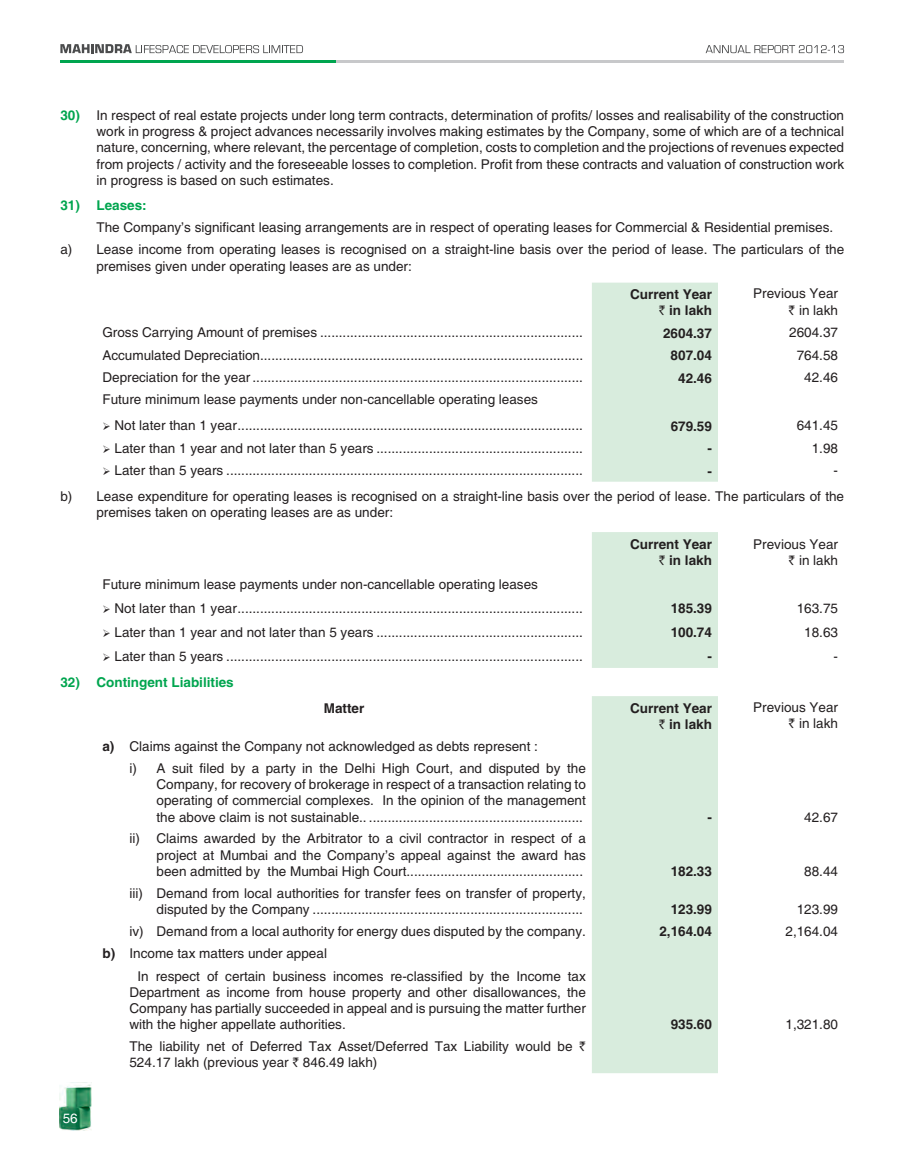
<style>
.page{position:relative;width:897px;height:1163px;background:#fff}
.page>*{position:absolute;margin:0;border:0;box-sizing:border-box;transform-origin:0 0}
.t1{font:13.5px/16.2px "Helvetica";color:#231f20}
.t2{font:700 13.5px/16.2px "Helvetica";color:#231f20;text-align:right}
.t3{font:700 13.5px "Helvetica";color:#00a54f}
.t4{font:13.5px "Helvetica";color:#fff}
.s1{font-weight:700;color:#00a54f}
.s2{font-family:"Rupee";font-weight:400}
.s3{font-family:"Rupee"}
.s4{font-weight:700}
</style>
<div class="page">
<svg style="left:705px;top:45px;width:138px;height:8px"></svg>
<svg style="left:60px;top:44px;width:243px;height:9px"></svg>
<hr style="left:335px;top:61px;width:508px;height:2px;background:#c7c8ca">
<hr style="left:60px;top:61px;width:275px;height:2px;background:#00a54f">
<img style="left:60px;top:1084px;width:32px;height:46px">
<div style="left:592px;top:283px;width:125px;height:199px;background:#d8ecdd"></div>
<div style="left:592px;top:532px;width:125px;height:136px;background:#d8ecdd"></div>
<div style="left:592px;top:696px;width:125px;height:377px;background:#d8ecdd"></div>
<p class="t1" style="left:96px;top:108px;width:749px;text-align:justify;text-indent:-36px"><span class="s1">30)</span> In respect of real estate projects under long term contracts, determination of profits/ losses and realisability of the construction work in progress &amp; project advances necessarily involves making estimates by the Company, some of which are of a technical nature, concerning, where relevant, the percentage of completion, costs to completion and the projections of revenues expected from projects / activity and the foreseeable losses to completion. Profit from these contracts and valuation of construction work in progress is based on such estimates.</p>
<p class="t3" style="left:60px;top:200px;width:88px">31) Leases:</p>
<p class="t1" style="left:60px;top:218px;width:785px;line-height:22.2px;text-indent:36px">The Company’s significant leasing arrangements are in respect of operating leases for Commercial &amp; Residential premises. a) Lease income from operating leases is recognised on a straight-line basis over the period of lease. The particulars of the</p>
<p class="t1" style="left:96px;top:259px;width:317px">premises given under operating leases are as under:</p>
<p class="t2" style="left:630px;top:287px;width:83px">Current Year <span class="s2">`</span> in lakh</p>
<p class="t1" style="left:753px;top:287px;width:86px;text-align:right">Previous Year <span class="s3">`</span> in lakh</p>
<p class="t1" style="left:102px;top:326px;width:482px">Gross Carrying Amount of premises ......................................................................</p>
<p class="t2" style="left:663px;top:326px;width:50px">2604.37</p>
<p class="t1" style="left:789px;top:326px;width:50px">2604.37</p>
<p class="t1" style="left:102px;top:348px;width:482px">Accumulated Depreciation......................................................................................</p>
<p class="t2" style="left:670px;top:349px;width:43px">807.04</p>
<p class="t1" style="left:796px;top:348px;width:43px">764.58</p>
<p class="t1" style="left:102px;top:370px;width:482px">Depreciation for the year ........................................................................................</p>
<p class="t2" style="left:678px;top:371px;width:35px">42.46</p>
<p class="t1" style="left:804px;top:370px;width:35px">42.46</p>
<p class="t1" style="left:114px;top:388px;width:469px;line-height:26px;text-indent:-12px">Future minimum lease payments under non-cancellable operating leases<br>Not later than 1 year ............................................................................................</p>
<p class="t2" style="left:670px;top:419px;width:43px">679.59</p>
<p class="t1" style="left:796px;top:419px;width:43px">641.45</p>
<p class="t1" style="left:114px;top:441px;width:469px">Later than 1 year and not later than 5 years .......................................................</p>
<p class="t2" style="left:707px;top:442px;width:6px">-</p>
<p class="t1" style="left:811px;top:441px;width:28px">1.98</p>
<p class="t1" style="left:114px;top:464px;width:469px">Later than 5 years ...............................................................................................</p>
<p class="t2" style="left:707px;top:464px;width:6px">-</p>
<p class="t1" style="left:60px;top:459px;width:785px;line-height:25.8px;text-indent:772px">- b) Lease expenditure for operating leases is recognised on a straight-line basis over the period of lease. The particulars of the</p>
<p class="t1" style="left:96px;top:506px;width:298px">premises taken on operating leases are as under:</p>
<p class="t2" style="left:630px;top:538px;width:83px">Current Year <span class="s2">`</span> in lakh</p>
<p class="t1" style="left:753px;top:537px;width:86px;text-align:right">Previous Year <span class="s3">`</span> in lakh</p>
<p class="t1" style="left:114px;top:573px;width:469px;line-height:23.9px;text-indent:-12px">Future minimum lease payments under non-cancellable operating leases<br>Not later than 1 year ............................................................................................</p>
<p class="t2" style="left:670px;top:602px;width:43px">185.39</p>
<p class="t1" style="left:796px;top:601px;width:43px">163.75</p>
<p class="t1" style="left:114px;top:625px;width:469px">Later than 1 year and not later than 5 years .......................................................</p>
<p class="t2" style="left:670px;top:626px;width:43px">100.74</p>
<p class="t1" style="left:804px;top:625px;width:35px">18.63</p>
<p class="t1" style="left:114px;top:649px;width:469px">Later than 5 years ...............................................................................................</p>
<p class="t2" style="left:707px;top:650px;width:6px">-</p>
<p class="t1" style="left:833px;top:649px;width:6px">-</p>
<p class="t3" style="left:60px;top:677px;width:175px">32) Contingent Liabilities</p>
<p class="t2" style="left:324px;top:701px;width:42px">Matter</p>
<p class="t2" style="left:630px;top:701px;width:83px">Current Year <span class="s2">`</span> in lakh</p>
<p class="t1" style="left:753px;top:700px;width:86px;text-align:right">Previous Year <span class="s3">`</span> in lakh</p>
<p class="t1" style="left:129px;top:736px;width:458px;line-height:22.4px;text-indent:-27px"><span class="s4">a)</span> Claims against the Company not acknowledged as debts represent :<br>i) A suit filed by a party in the Delhi High Court, and disputed by the</p>
<p class="t1" style="left:156px;top:778px;width:431px;text-align:justify">Company, for recovery of brokerage in respect of a transaction relating to operating of commercial complexes. In the opinion of the management the above claim is not sustainable.. .........................................................</p>
<p class="t2" style="left:707px;top:810px;width:6px">-</p>
<p class="t1" style="left:804px;top:810px;width:35px">42.67</p>
<p class="t1" style="left:156px;top:832px;width:431px;text-align:justify;text-indent:-27px">ii) Claims awarded by the Arbitrator to a civil contractor in respect of a project at Mumbai and the Company’s appeal against the award has been admitted by the Mumbai High Court...............................................</p>
<p class="t1" style="left:129px;top:886px;width:458px;text-align:right">iii) Demand from local authorities for transfer fees on transfer of property, disputed by the Company ........................................................................</p>
<p class="t2" style="left:670px;top:864px;width:43px">182.33</p>
<p class="t1" style="left:804px;top:864px;width:35px">88.44</p>
<p class="t2" style="left:670px;top:902px;width:43px">123.99</p>
<p class="t1" style="left:796px;top:902px;width:43px">123.99</p>
<p class="t1" style="left:129px;top:924px;width:458px">iv) Demand from a local authority for energy dues disputed by the company.</p>
<p class="t2" style="left:659px;top:925px;width:54px">2,164.04</p>
<p class="t1" style="left:785px;top:925px;width:54px">2,164.04</p>
<p class="t1" style="left:137px;top:943px;width:450px;line-height:22.4px;text-indent:-35px"><span class="s4">b)</span> Income tax matters under appeal<br>In respect of certain business incomes re-classified by the Income tax</p>
<p class="t1" style="left:129px;top:985px;width:458px;text-align:justify">Department as income from house property and other disallowances, the Company has partially succeeded in appeal and is pursuing the matter further with the higher appellate authorities.</p>
<p class="t2" style="left:670px;top:1018px;width:43px">935.60</p>
<p class="t1" style="left:785px;top:1018px;width:54px">1,321.80</p>
<p class="t4" style="left:63px;top:1113px;width:17px">56</p>
<p class="t1" style="left:129px;top:1039px;width:458px">The liability net of Deferred Tax Asset/Deferred Tax Liability would be <span class="s3">`<br></span>524.17 lakh (previous year <span class="s3">`</span> 846.49 lakh)</p>
</div>
